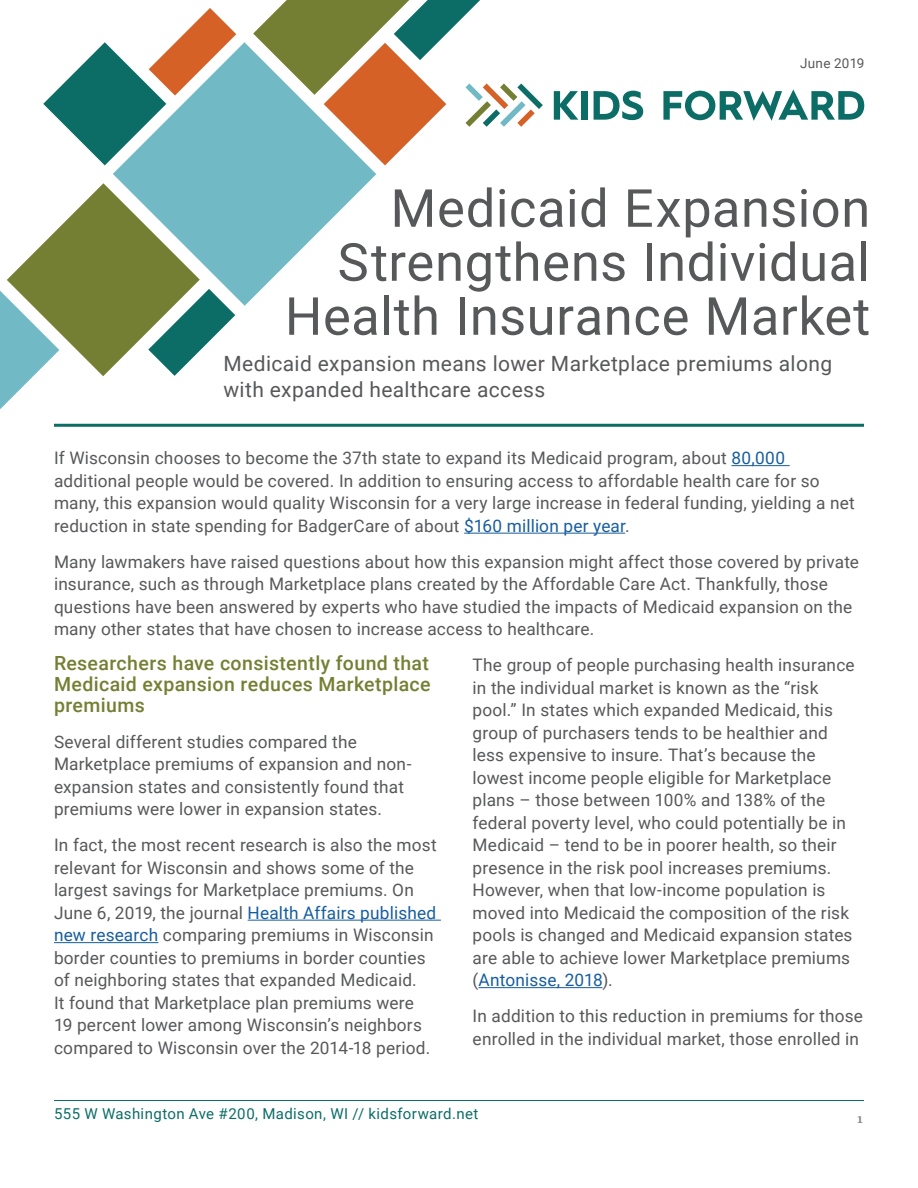
<style>
.page{position:relative;width:918px;height:1188px;background:#fff}
.page>*{position:absolute;margin:0;border:0;box-sizing:border-box;transform-origin:0 0}
.t1{font:52.5px/54px "Roboto";letter-spacing:.01em;color:#57585a;text-align:right}
.Table_Header{font:21px/25.5px "Roboto";letter-spacing:.015em;color:#57585a}
.body_-__double_colum{font:500 19.5px/21px "Roboto";letter-spacing:.02em;color:#757f33;text-align:justify}
.body_-__double_colum-2{font:17.25px/22.5px "Roboto";letter-spacing:.01em;color:#57585a}
.body_-_single_column{font:17.25px/22.5px "Roboto";letter-spacing:.01em;color:#57585a}
.t2{font:15px "Roboto";letter-spacing:.025em;color:#0c6d67}
.t3{font:700 15px "Adobe Hebrew";color:#808285}
.body_-_single_column-2{font:13.5px "Roboto";letter-spacing:.02em;color:#57585a}
.s1{color:#175d9e}
</style>
<div class="page">
<hr style="left:54px;top:1100px;width:810px;height:1px;background:#0c6d67">
<hr style="left:731px;top:465px;width:59px;height:1px;background:#175d9e">
<hr style="left:464px;top:533px;width:161px;height:1px;background:#175d9e">
<hr style="left:248px;top:920px;width:193px;height:1px;background:#175d9e">
<hr style="left:54px;top:942px;width:104px;height:1px;background:#175d9e">
<hr style="left:479px;top:987px;width:123px;height:1px;background:#175d9e">
<svg style="left:554px;top:91px;width:24px;height:29px"></svg>
<div style="left:581px;top:91px;width:7px;height:29px;background:#0c6d67"></div>
<svg style="left:594px;top:91px;width:49px;height:29px"></svg>
<svg style="left:663px;top:89px;width:201px;height:32px"></svg>
<svg style="left:113px;top:42px;width:263px;height:264px;fill:#71b9c5"></svg>
<svg style="left:0;top:183px;width:235px;height:226px"></svg>
<svg style="left:253px;top:0;width:290px;height:165px"></svg>
<svg style="left:43px;top:8px;width:193px;height:157px"></svg>
<hr style="left:54px;top:424px;width:810px;height:3px;background:#0c6d67">
<p class="body_-_single_column-2" style="left:800px;top:53px;width:66px">June 2019</p>
<p class="t1" style="left:285px;top:179px;width:587px">Medicaid Expansion<br>Strengthens Individual<br>Health Insurance Market</p>
<p class="Table_Header" style="left:224px;top:350px;width:610px">Medicaid expansion means lower Marketplace premiums along with expanded healthcare access</p>
<p class="body_-_single_column" style="left:54px;top:446px;width:802px">If Wisconsin chooses to become the 37th state to expand its Medicaid program, about <span class="s1">80,000 </span>additional people would be covered. In addition to ensuring access to affordable health care for so many, this expansion would quality Wisconsin for a very large increase in federal funding, yielding a net reduction in state spending for BadgerCare of about <span class="s1">$160 million per year</span>.</p>
<p class="body_-_single_column" style="left:54px;top:550px;width:807px">Many lawmakers have raised questions about how this expansion might affect those covered by private insurance, such as through Marketplace plans created by the Affordable Care Act. Thankfully, those questions have been answered by experts who have studied the impacts of Medicaid expansion on the many other states that have chosen to increase access to healthcare.</p>
<p class="body_-__double_colum" style="left:54px;top:652px;width:378px">Researchers have consistently found that Medicaid expansion reduces Marketplace premiums</p>
<p class="body_-__double_colum-2" style="left:54px;top:730px;width:359px">Several different studies compared the Marketplace premiums of expansion and non&shy;expansion states and consistently found that premiums were lower in expansion states.</p>
<p class="body_-__double_colum-2" style="left:54px;top:833px;width:384px">In fact, the most recent research is also the most relevant for Wisconsin and shows some of the largest savings for Marketplace premiums. On June 6, 2019, the journal <span class="s1">Health Affairs published new research</span> comparing premiums in Wisconsin border counties to premiums in border counties of neighboring states that expanded Medicaid.<br>It found that Marketplace plan premiums were<br>19 percent lower among Wisconsin’s neighbors compared to Wisconsin over the 2014-18 period.</p>
<p class="body_-__double_colum-2" style="left:473px;top:653px;width:384px">The group of people purchasing health insurance in the individual market is known as the “risk pool.” In states which expanded Medicaid, this group of purchasers tends to be healthier and less expensive to insure. That’s because the lowest income people eligible for Marketplace plans – those between 100% and 138% of the federal poverty level, who could potentially be in Medicaid – tend to be in poorer health, so their presence in the risk pool increases premiums.<br>However, when that low-income population is moved into Medicaid the composition of the risk pools is changed and Medicaid expansion states are able to achieve lower Marketplace premiums (<span class="s1">Antonisse, 2018</span>).</p>
<p class="body_-__double_colum-2" style="left:473px;top:1004px;width:392px">In addition to this reduction in premiums for those enrolled in the individual market, those enrolled in</p>
<p class="t2" style="left:54px;top:1103px;width:426px">555 W Washington Ave #200, Madison, WI // kidsforward.net</p>
<p class="t3" style="left:856px;top:1109px;width:9px">1</p>
</div>
